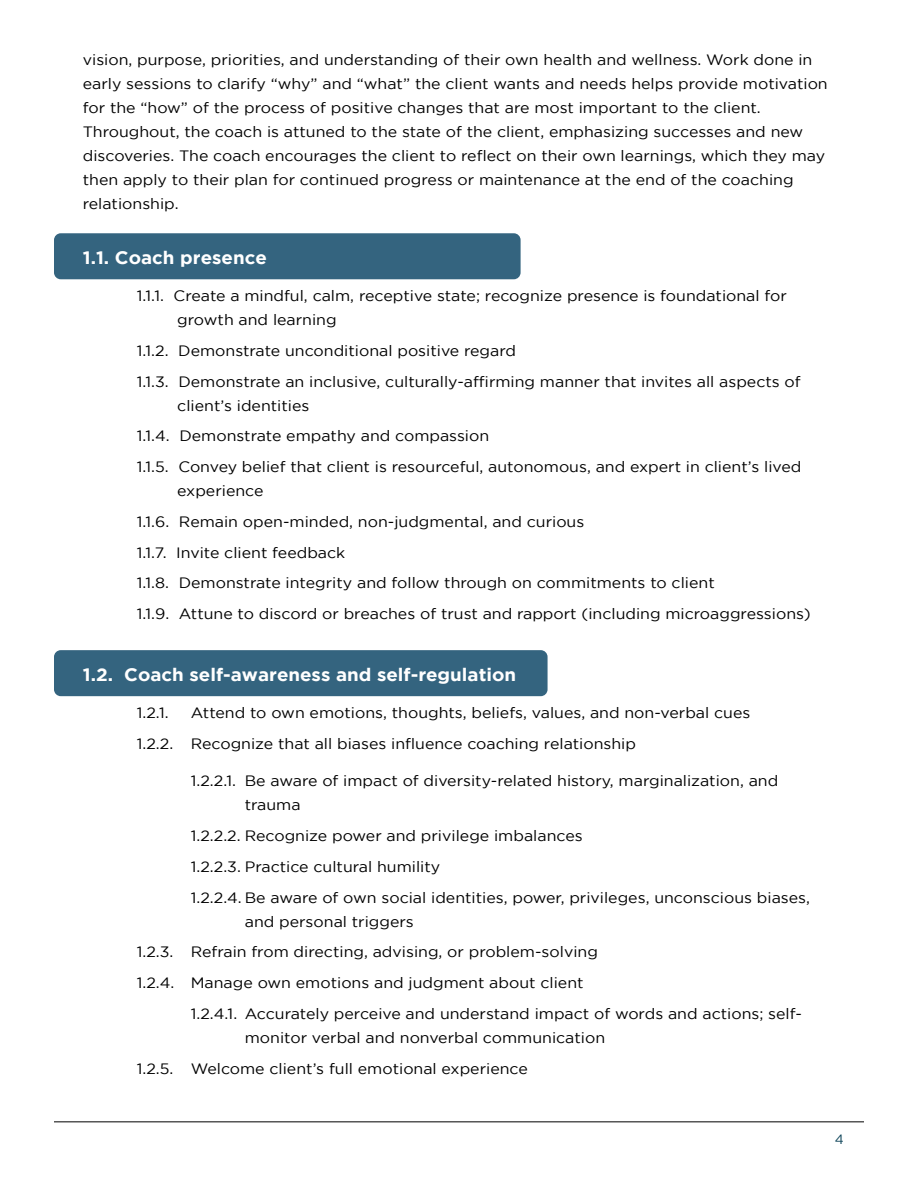
<style>
.page{position:relative;width:918px;height:1188px;background:#fff}
.page>*{position:absolute;margin:0;border:0;box-sizing:border-box;transform-origin:0 0}
.t1{font:700 18px "Gotham";color:#fff;scale:1.04 1}
.t2{font:15px/30.8px "Gotham";color:#000;scale:1.06 1}
.t3{font:13.5px "Gotham";color:#0c4358}
</style>
<div class="page">
<hr style="left:54px;top:1122px;width:810px;height:1px;background:#000">
<div style="left:54px;top:233px;width:467px;height:46px;background:#34647f;border-radius:7px"></div>
<div style="left:54px;top:650px;width:494px;height:46px;background:#34647f;border-radius:7px"></div>
<p class="t2" style="left:83px;top:47px;width:704px;line-height:24px">vision, purpose, priorities, and understanding of their own health and wellness. Work done in early sessions to clarify “why” and “what” the client wants and needs helps provide motivation for the “how” of the process of positive changes that are most important to the client.<br>Throughout, the coach is attuned to the state of the client, emphasizing successes and new discoveries. The coach encourages the client to reflect on their own learnings, which they may then apply to their plan for continued progress or maintenance at the end of the coaching relationship.</p>
<p class="t1" style="left:83px;top:247px;width:178px">1.1. Coach presence</p>
<p class="t2" style="left:177px;top:284px;width:577px;line-height:24px;text-indent:-41px">1.1.1. Create a mindful, calm, receptive state; recognize presence is foundational for growth and learning</p>
<p class="t2" style="left:137px;top:335px;width:628px">1.1.2. Demonstrate unconditional positive regard<br>1.1.3. Demonstrate an inclusive, culturally-affirming manner that invites all aspects of</p>
<p class="t2" style="left:137px;top:390px;width:629px;text-indent:41px">client’s identities<br>1.1.4. Demonstrate empathy and compassion<br>1.1.5. Convey belief that client is resourceful, autonomous, and expert in client’s lived</p>
<p class="t2" style="left:137px;top:475px;width:637px;text-indent:41px">experience<br>1.1.6. Remain open-minded, non-judgmental, and curious<br>1.1.7. Invite client feedback<br>1.1.8. Demonstrate integrity and follow through on commitments to client<br>1.1.9. Attune to discord or breaches of trust and rapport (including microaggressions)</p>
<p class="t1" style="left:83px;top:664px;width:418px">1.2. Coach self-awareness and self-regulation</p>
<p class="t2" style="left:137px;top:697px;width:32px">1.2.1.</p>
<p class="t2" style="left:137px;top:697px;width:580px;text-indent:54px">Attend to own emotions, thoughts, beliefs, values, and non-verbal cues<br>1.2.2. Recognize that all biases influence coaching relationship</p>
<p class="t2" style="left:245px;top:769px;width:505px;line-height:24px;text-indent:-54px">1.2.2.1. Be aware of impact of diversity-related history, marginalization, and trauma</p>
<p class="t2" style="left:191px;top:820px;width:586px">1.2.2.2. Recognize power and privilege imbalances<br>1.2.2.3. Practice cultural humility<br>1.2.2.4. Be aware of own social identities, power, privileges, unconscious biases,</p>
<p class="t2" style="left:245px;top:906px;width:161px">and personal triggers</p>
<p class="t2" style="left:137px;top:937px;width:437px">1.2.3. Refrain from directing, advising, or problem-solving</p>
<p class="t2" style="left:137px;top:967px;width:423px">1.2.4. Manage own emotions and judgment about client</p>
<p class="t2" style="left:191px;top:998px;width:578px">1.2.4.1. Accurately perceive and understand impact of words and actions; self-</p>
<p class="t2" style="left:137px;top:1022px;width:443px;text-indent:108px">monitor verbal and nonverbal communication<br>1.2.5. Welcome client’s full emotional experience</p>
<p class="t3" style="left:835px;top:1132px;width:11px">4</p>
</div>
